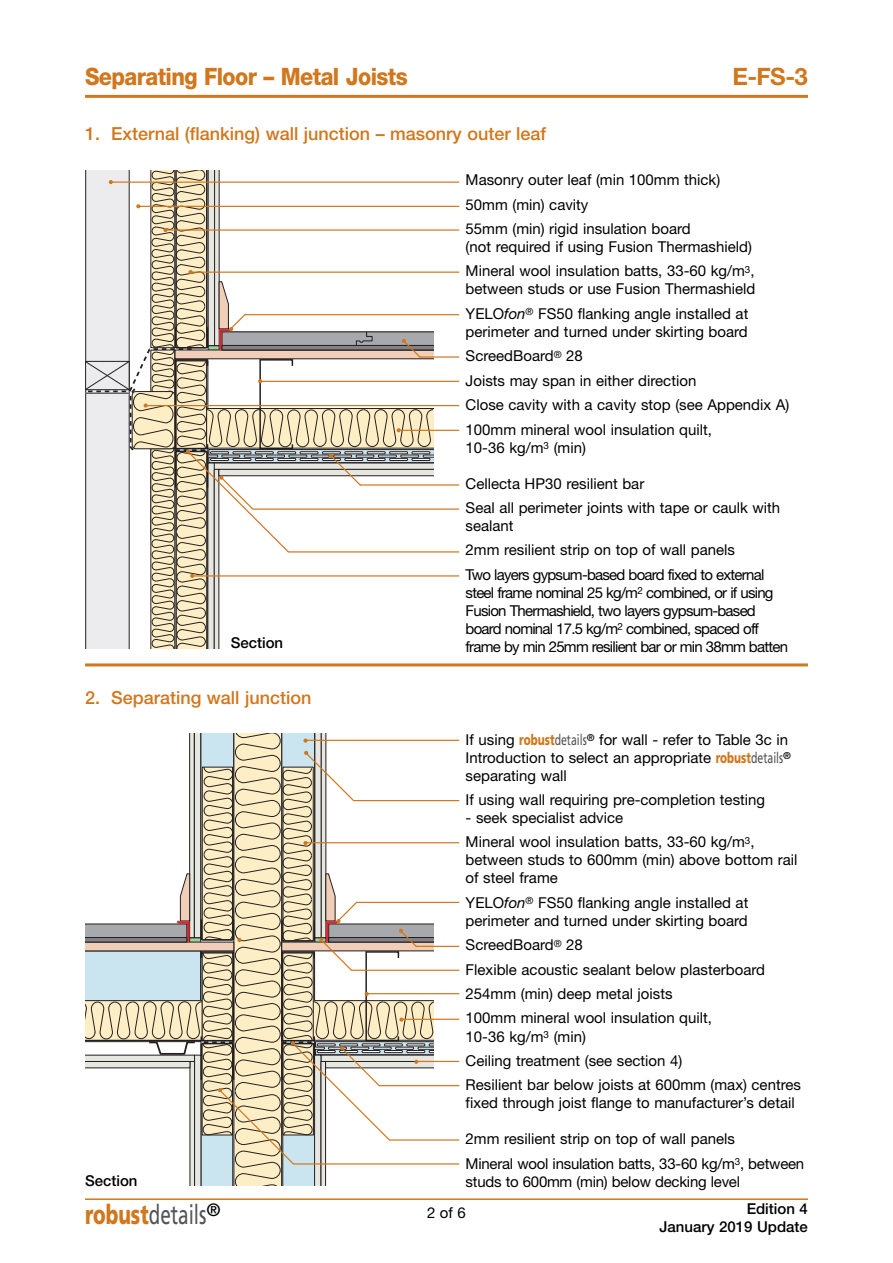
<style>
.page{position:relative;width:893px;height:1263px;background:#fff}
.page>*{position:absolute;margin:0;border:0;box-sizing:border-box;transform-origin:0 0}
.t1{font:27px "Frutiger";color:#545357;scale:.7 1}
.t2{font:800 24px "Helvetica Neue";letter-spacing:-.025em;color:#d1771d;scale:.9 1}
.t3{font:700 24px "Helvetica Neue";color:#d1771d}
.t4{font:500 18px "Helvetica Neue";color:#d1771d}
.t5{font:15px/24.5px "Helvetica Neue";color:#000}
.t6{font:15px/18px "Helvetica Neue";letter-spacing:-.05em;color:#000}
.t7{font:15px/24.5px "Helvetica Neue";letter-spacing:-.025em;color:#000}
.t8{font:500 15px/18px "Helvetica Neue";color:#000;text-align:right}
.s1{font-style:italic}
.s2{font-weight:900;color:#d1771d}
.s3{font-family:"Frutiger";font-weight:900;color:#d1771d}
.s4{font-family:"Frutiger";color:#545357}
</style>
<div class="page">
<hr style="left:85px;top:1198px;width:723px;height:2px;background:#d1771d">
<hr style="left:85px;top:95px;width:723px;height:3px;background:#d1771d">
<hr style="left:85px;top:663px;width:723px;height:3px;background:#d1771d">
<hr style="left:112px;top:182px;width:347px;height:1px;background:#d1771d">
<hr style="left:139px;top:206px;width:320px;height:1px;background:#d1771d">
<hr style="left:245px;top:314px;width:214px;height:1px;background:#d1771d">
<hr style="left:191px;top:272px;width:268px;height:1px;background:#d1771d">
<hr style="left:253px;top:508px;width:206px;height:2px;background:#d1771d">
<hr style="left:166px;top:229px;width:293px;height:2px;background:#d1771d">
<hr style="left:261px;top:381px;width:198px;height:1px;background:#d1771d">
<hr style="left:146px;top:405px;width:313px;height:1px;background:#d1771d">
<hr style="left:293px;top:1163px;width:166px;height:1px;background:#d1771d">
<hr style="left:306px;top:740px;width:153px;height:1px;background:#d1771d">
<hr style="left:389px;top:1139px;width:70px;height:1px;background:#d1771d">
<hr style="left:379px;top:1085px;width:80px;height:1px;background:#d1771d">
<hr style="left:353px;top:800px;width:106px;height:1px;background:#d1771d">
<hr style="left:306px;top:842px;width:153px;height:1px;background:#d1771d">
<hr style="left:399px;top:430px;width:60px;height:1px;background:#d1771d">
<hr style="left:288px;top:551px;width:171px;height:1px;background:#d1771d">
<hr style="left:360px;top:484px;width:99px;height:2px;background:#d1771d">
<hr style="left:420px;top:356px;width:39px;height:2px;background:#d1771d">
<hr style="left:367px;top:993px;width:92px;height:1px;background:#d1771d">
<hr style="left:356px;top:902px;width:103px;height:1px;background:#d1771d">
<hr style="left:351px;top:970px;width:108px;height:1px;background:#d1771d">
<hr style="left:402px;top:1019px;width:57px;height:1px;background:#d1771d">
<hr style="left:193px;top:575px;width:266px;height:1px;background:#d1771d">
<svg style="left:85px;top:170px;width:349px;height:478px"></svg>
<hr style="left:416px;top:946px;width:43px;height:1px;background:#d1771d">
<hr style="left:416px;top:1061px;width:43px;height:1px;background:#d1771d">
<svg style="left:85px;top:734px;width:349px;height:452px"></svg>
<h2 class="t2" style="left:85px;top:68px;width:360px">Separating Floor – Metal Joists</h2>
<h2 class="t3" style="left:732px;top:68px;width:77px">E-FS-3</h2>
<p class="t4" style="left:85px;top:128px;width:463px">1. External (flanking) wall junction – masonry outer leaf</p>
<p class="t5" style="left:466px;top:169px;width:256px">Masonry outer leaf (min 100mm thick)<br>50mm (min) cavity<br>55mm (min) rigid insulation board</p>
<p class="t5" style="left:466px;top:236px;width:290px">(not required if using Fusion Thermashield)<br>Mineral wool insulation batts, 33-60 kg/m<sup>3</sup>,</p>
<p class="t5" style="left:466px;top:278px;width:291px">between studs or use Fusion Thermashield<br>YELO<span class="s1">fon</span><sup>®</sup> FS50 flanking angle installed at</p>
<p class="t5" style="left:466px;top:321px;width:325px">perimeter and turned under skirting board ScreedBoard<sup>®</sup> 28<br>Joists may span in either direction<br>Close cavity with a cavity stop (see Appendix A)<br>100mm mineral wool insulation quilt,</p>
<p class="t5" style="left:466px;top:437px;width:122px">10-36 kg/m<sup>3</sup> (min)</p>
<p class="t5" style="left:466px;top:473px;width:316px">Cellecta HP30 resilient bar<br>Seal all perimeter joints with tape or caulk with</p>
<p class="t7" style="left:466px;top:515px;width:300px">sealant<br>2mm resilient strip on top of wall panels<br>Two layers gypsum-based board fixed to external</p>
<p class="t6" style="left:466px;top:585px;width:309px">steel frame nominal 25 kg/m<sup>2</sup> combined, or if using<br>Fusion Thermashield, two layers gypsum-based board nominal 17.5 kg/m<sup>2</sup> combined, spaced off</p>
<p class="t8" style="left:231px;top:635px;width:54px">Section</p>
<p class="t6" style="left:466px;top:639px;width:324px">frame by min 25mm resilient bar or min 38mm batten</p>
<p class="t4" style="left:85px;top:691px;width:228px">2. Separating wall junction</p>
<p class="t8" style="left:85px;top:1173px;width:54px">Section</p>
<h1 class="t1" style="left:85px;top:1203px;width:195px"><span class="s2">robust</span>details<sup>®</sup></h1>
<p class="t5" style="left:466px;top:732px;width:327px;line-height:17.7px">If using <span class="s3">robust</span><span class="s4">details</span><sup>®</sup> for wall - refer to Table 3c in<br>Introduction to select an appropriate <span class="s3">robust</span><span class="s4">details</span><sup>® </sup>separating wall</p>
<p class="t5" style="left:466px;top:789px;width:301px">If using wall requiring pre-completion testing</p>
<p class="t5" style="left:466px;top:807px;width:290px">- seek specialist advice<br>Mineral wool insulation batts, 33-60 kg/m<sup>3</sup>,</p>
<p class="t5" style="left:466px;top:852px;width:333px;line-height:18px">between studs to 600mm (min) above bottom rail of steel frame</p>
<p class="t5" style="left:466px;top:895px;width:284px;line-height:18px">YELO<span class="s1">fon</span><sup>®</sup> FS50 flanking angle installed at perimeter and turned under skirting board</p>
<p class="t5" style="left:466px;top:934px;width:301px">ScreedBoard<sup>®</sup> 28<br>Flexible acoustic sealant below plasterboard<br>254mm (min) deep metal joists<br>100mm mineral wool insulation quilt,</p>
<p class="t5" style="left:466px;top:1025px;width:337px">10-36 kg/m<sup>3</sup> (min)<br>Ceiling treatment (see section 4)<br>Resilient bar below joists at 600mm (max) centres</p>
<p class="t5" style="left:466px;top:1092px;width:331px">fixed through joist flange to manufacturer’s detail</p>
<p class="t5" style="left:466px;top:1128px;width:340px">2mm resilient strip on top of wall panels<br>Mineral wool insulation batts, 33-60 kg/m<sup>3</sup>, between</p>
<p class="t5" style="left:466px;top:1170px;width:276px">studs to 600mm (min) below decking level</p>
<p class="t5" style="left:427px;top:1202px;width:40px">2of6</p>
<p class="t8" style="left:660px;top:1201px;width:150px">Edition 4<br>January 2019 Update</p>
</div>
